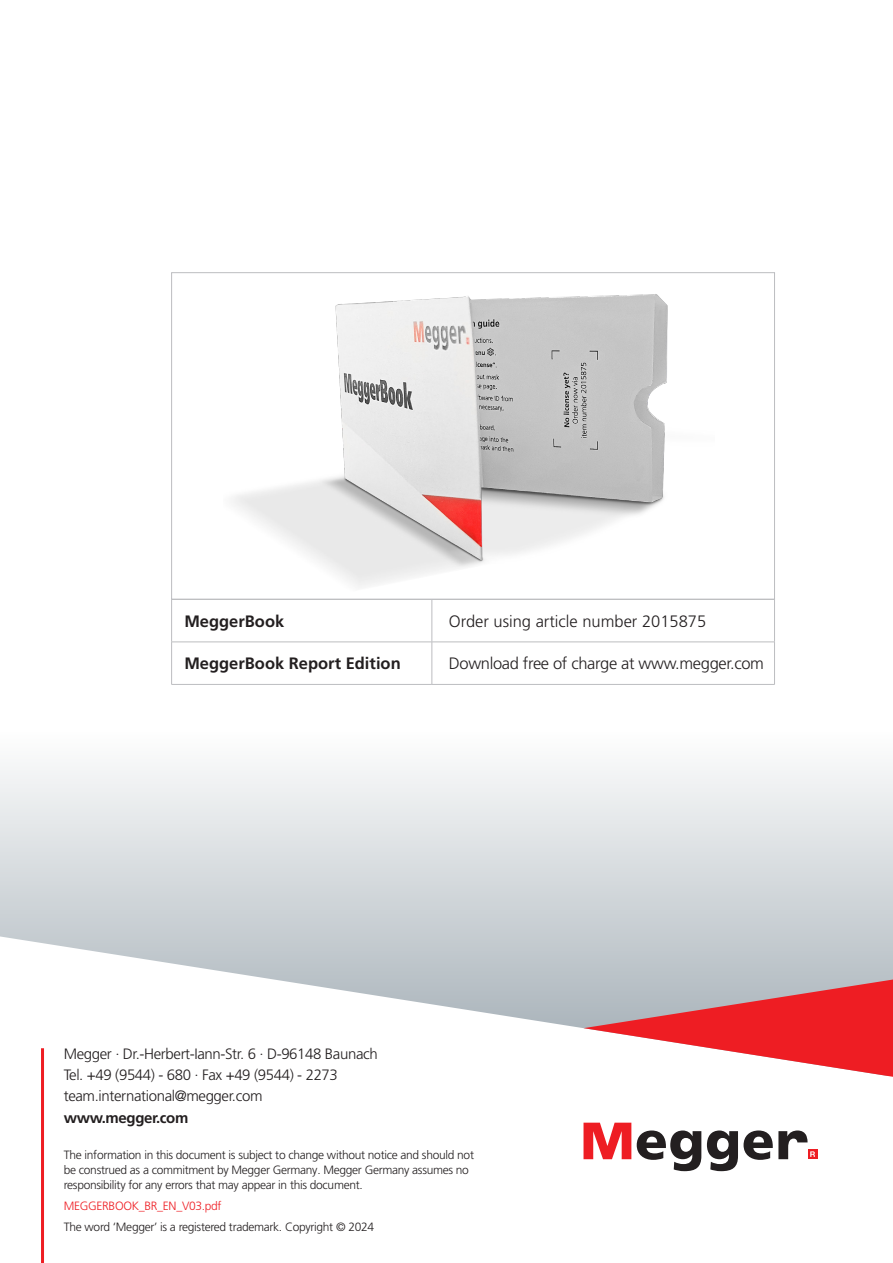
<style>
.page{position:relative;width:893px;height:1263px;background:#fff}
.page>*{position:absolute;margin:0;border:0;box-sizing:border-box;transform-origin:0 0}
.Product_Bullet_Points{font:300 16.5px "Frutiger LT Pro";letter-spacing:-.02em;color:#231f20}
.Product_Bullet_Points-2{font:700 16.5px "Frutiger LT Pro";color:#231f20}
.Product_Bullet_Points-3{font:300 16.5px "Frutiger LT Pro";color:#231f20}
.t1{font:300 15px "Frutiger LT Pro";letter-spacing:-.025em;color:#231f20}
.t2{font:700 15px "Frutiger LT Pro";letter-spacing:-.025em;color:#231f20}
.t3{font:300 12px/15px "Frutiger LT Pro";letter-spacing:-.025em;color:#231f20}
.t4{font:300 12px "Frutiger LT Pro";letter-spacing:-.025em;color:#ee1d23}
</style>
<div class="page">
<svg style="left:0;top:766px;width:893px;height:170px"></svg>
<svg style="left:0;top:936px;width:893px;height:236px"></svg>
<svg style="left:583px;top:979px;width:310px;height:98px"></svg>
<div style="left:808px;top:1149px;width:9px;height:10px;background:#ee1d23"></div>
<svg style="left:583px;top:1123px;width:48px;height:36px"></svg>
<svg style="left:637px;top:1130px;width:64px;height:41px"></svg>
<svg style="left:707px;top:1130px;width:31px;height:41px"></svg>
<svg style="left:744px;top:1130px;width:71px;height:30px"></svg>
<hr style="left:171px;top:599px;width:261px;height:1px;background:#bcbdc0">
<hr style="left:171px;top:599px;width:1px;height:43px;background:#bcbdc0">
<hr style="left:432px;top:599px;width:343px;height:1px;background:#bcbdc0">
<hr style="left:432px;top:599px;width:1px;height:43px;background:#bcbdc0">
<hr style="left:774px;top:599px;width:1px;height:43px;background:#bcbdc0">
<hr style="left:171px;top:642px;width:261px;height:1px;background:#bcbdc0">
<hr style="left:171px;top:642px;width:1px;height:42px;background:#bcbdc0">
<hr style="left:432px;top:642px;width:343px;height:1px;background:#bcbdc0">
<hr style="left:432px;top:642px;width:1px;height:42px;background:#bcbdc0">
<hr style="left:774px;top:642px;width:1px;height:42px;background:#bcbdc0">
<hr style="left:171px;top:684px;width:261px;height:1px;background:#bcbdc0">
<hr style="left:432px;top:684px;width:343px;height:1px;background:#bcbdc0">
<img style="left:233px;top:294px;width:435px;height:293px">
<hr style="left:41px;top:1048px;width:3px;height:215px;background:#ee1d23">
<p class="Product_Bullet_Points-2" style="left:184px;top:611px;width:101px">MeggerBook</p>
<p class="Product_Bullet_Points-3" style="left:449px;top:611px;width:259px">Order using article number 2015875</p>
<p class="Product_Bullet_Points-2" style="left:184px;top:654px;width:218px">MeggerBook Report Edition</p>
<p class="Product_Bullet_Points" style="left:449px;top:654px;width:317px">Download free of charge at www.megger.com</p>
<p class="t1" style="left:64px;top:1045px;width:315px">Megger · Dr.-Herbert-Iann-Str. 6 · D-96148 Baunach</p>
<p class="t1" style="left:64px;top:1066px;width:276px">Tel. +49 (9544) - 680 · Fax +49 (9544) - 2273</p>
<p class="t1" style="left:64px;top:1087px;width:200px">team.international@megger.com</p>
<p class="t2" style="left:64px;top:1109px;width:126px">www.megger.com</p>
<p class="t3" style="left:64px;top:1147px;width:412px">The information in this document is subject to change without notice and should not be construed as a commitment by Megger Germany. Megger Germany assumes no responsibility for any errors that may appear in this document.</p>
<p class="t4" style="left:64px;top:1199px;width:159px">MEGGERBOOK_BR_EN_V03.pdf</p>
<p class="t3" style="left:64px;top:1219px;width:312px">The word ‘Megger’ is a registered trademark. Copyright © 2024</p>
</div>
